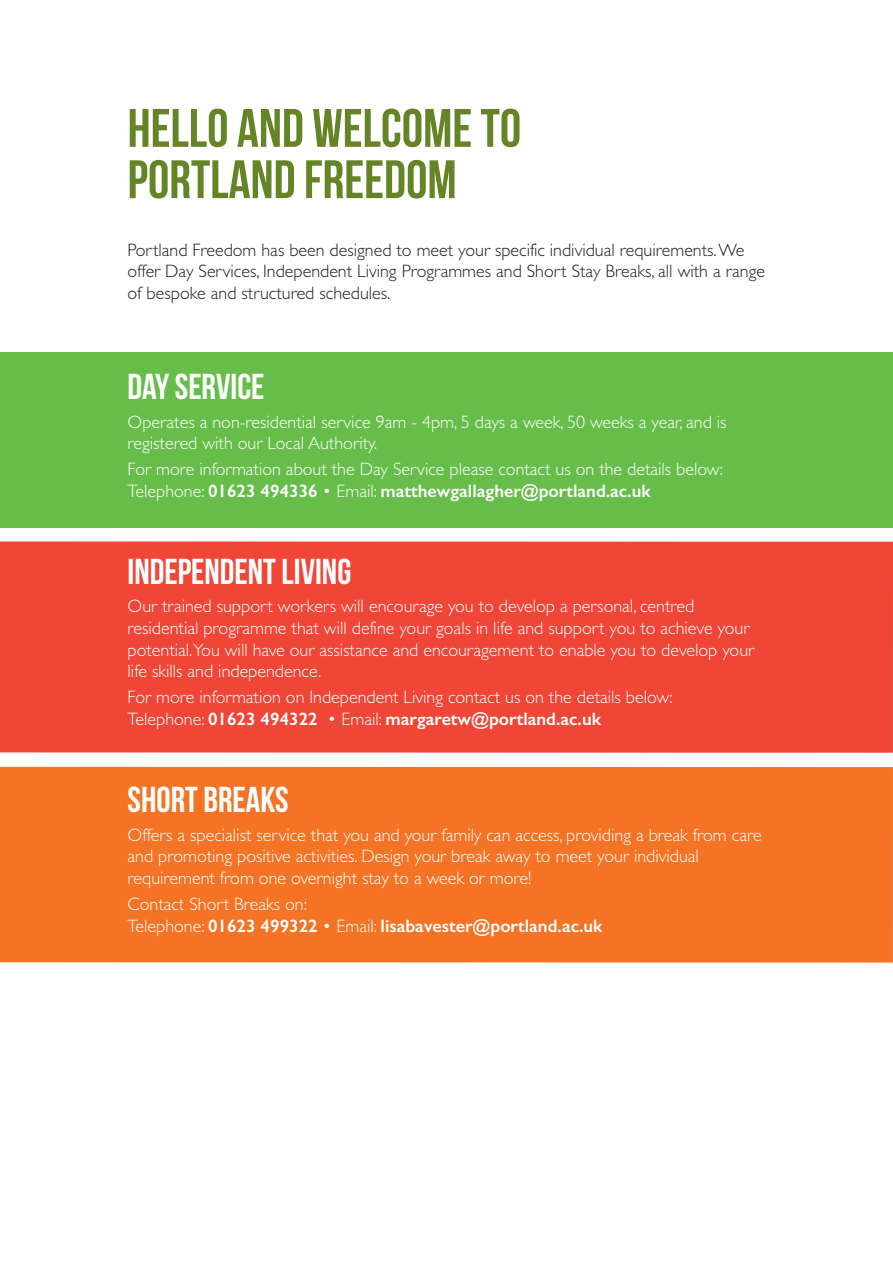
<style>
.page{position:relative;width:893px;height:1263px;background:#fff}
.page>*{position:absolute;margin:0;border:0;box-sizing:border-box;transform-origin:0 0}
.t1{font:54px/51.3px "Bebas Neue";color:#648426}
.t2{font:36px "Bebas Neue";color:#fff}
.t3{font:300 18px/21.6px "Gill Sans";color:#fff}
.t4{font:300 18px/21.6px "Gill Sans";color:#231f20}
.s1{font-weight:600}
</style>
<div class="page">
<div style="left:0;top:352px;width:893px;height:175px;background:#67bd4a"></div>
<div style="left:0;top:541px;width:893px;height:212px;background:#ef4637"></div>
<div style="left:0;top:767px;width:893px;height:195px;background:#f47325"></div>
<h1 class="t1" style="left:128px;top:103px;width:395px">HELLO AND WELCOME TO<br>PORTLAND FREEDOM</h1>
<p class="t4" style="left:128px;top:239px;width:639px">Portland Freedom has been designed to meet your specific individual requirements. We offer Day Services, Independent Living Programmes and Short Stay Breaks, all with a range of bespoke and structured schedules.</p>
<h2 class="t2" style="left:128px;top:365px;width:138px">DAY SERVICE</h2>
<p class="t3" style="left:128px;top:411px;width:601px">Operates a non-residential service 9am - 4pm, 5 days a week, 50 weeks a year, and is registered with our Local Authority.</p>
<p class="t3" style="left:128px;top:458px;width:597px;line-height:22.2px">For more information about the Day Service please contact us on the details below:<br>Telephone: <span class="s1">01623 494336</span> • Email: <span class="s1">matthewgallagher@portland.ac.uk</span></p>
<h2 class="t2" style="left:128px;top:550px;width:225px">INDEPENDENT LIVING</h2>
<p class="t3" style="left:128px;top:595px;width:628px">Our trained support workers will encourage you to develop a personal, centred residential programme that will define your goals in life and support you to achieve your potential.You will have our assistance and encouragement to enable you to develop your life skills and independence.</p>
<p class="t3" style="left:128px;top:686px;width:546px;line-height:22.2px">For more information on Independent Living contact us on the details below:<br>Telephone: <span class="s1">01623 494322</span> • Email: <span class="s1">margaretw@portland.ac.uk</span></p>
<h2 class="t2" style="left:128px;top:778px;width:163px">SHORT BREAKS</h2>
<p class="t3" style="left:128px;top:823px;width:636px">Offers a specialist service that you and your family can access, providing a break from care and promoting positive activities. Design your break away to meet your individual requirement from one overnight stay to a week or more!</p>
<p class="t3" style="left:128px;top:892px;width:476px;line-height:22.2px">Contact Short Breaks on:<br>Telephone: <span class="s1">01623 499322</span> • Email: <span class="s1">lisabavester@portland.ac.uk</span></p>
</div>
